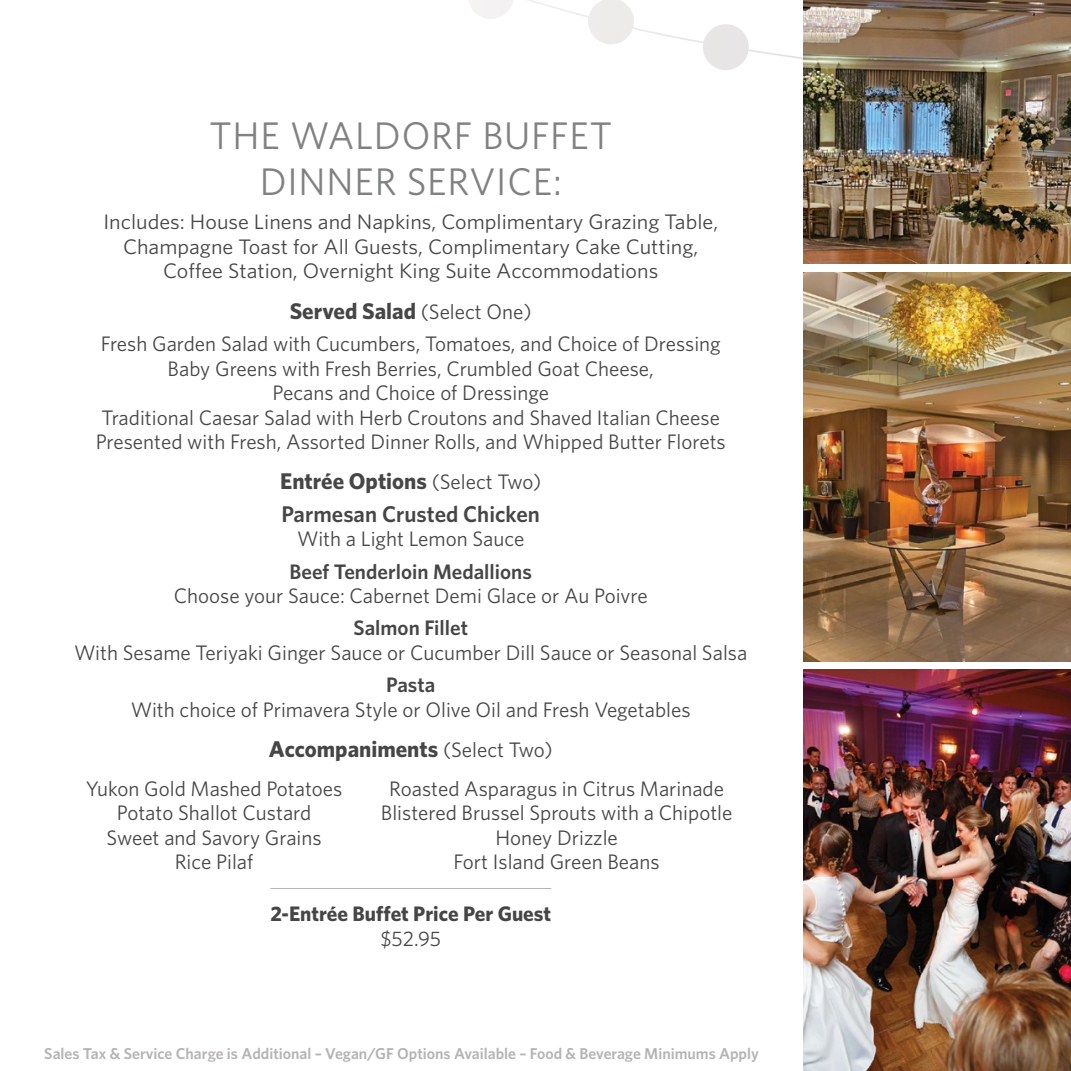
<style>
.page{position:relative;width:1071px;height:1071px;background:#fff}
.page>*{position:absolute;margin:0;border:0;box-sizing:border-box;transform-origin:0 0}
.t1{font:38.5px/46.2px "Whitney";letter-spacing:.02em;color:#808181;text-align:center}
.t2{font:700 22.75px "Whitney";color:#464647}
.t3{font:600 22.75px "Whitney";color:#464647}
.t4{font:21px/24.5px "Whitney";color:#464647;text-align:center}
.t5{font:21px/24.5px "Whitney";color:#464647;text-align:center;scale:1.05 1}
.t6{font:600 21px "Whitney";color:#464647}
.t7{font:700 21px "Whitney";color:#464647}
.t8{font:600 15.75px "Whitney";color:#b6b3b3}
.s1{font-weight:400;font-size:21px}
</style>
<div class="page">
<svg style="left:469px;top:0;width:334px;height:70px"></svg>
<img style="left:803px;top:670px;width:268px;height:401px">
<img style="left:803px;top:272px;width:268px;height:390px">
<hr style="left:270px;top:888px;width:281px;height:1px;background:#b6b3b3">
<img style="left:803px;top:0;width:268px;height:264px">
<p class="t1" style="left:209px;top:112px;width:404px">THE WALDORF BUFFET<br>DINNER SERVICE:</p>
<p class="t5" style="left:103px;top:209px;width:587px">Includes: House Linens and Napkins, Complimentary Grazing Table,<br>Champagne Toast for All Guests, Complimentary Cake Cutting,<br>Coffee Station, Overnight King Suite Accommodations</p>
<p class="t2" style="left:290px;top:296px;width:244px">Served Salad <span class="s1">(Select One)</span></p>
<p class="t4" style="left:101px;top:331px;width:622px">Fresh Garden Salad with Cucumbers, Tomatoes, and Choice of Dressing</p>
<p class="t4" style="left:168px;top:355px;width:488px">Baby Greens with Fresh Berries, Crumbled Goat Cheese,<br>Pecans and Choice of Dressinge</p>
<p class="t4" style="left:101px;top:404px;width:620px">Traditional Caesar Salad with Herb Croutons and Shaved Italian Cheese</p>
<p class="t4" style="left:96px;top:429px;width:632px">Presented with Fresh, Assorted Dinner Rolls, and Whipped Butter Florets</p>
<p class="t2" style="left:280px;top:466px;width:263px">Entrée Options <span class="s1">(Select Two)</span></p>
<p class="t3" style="left:281px;top:499px;width:260px">Parmesan Crusted Chicken</p>
<p class="t4" style="left:297px;top:526px;width:229px">With a Light Lemon Sauce</p>
<p class="t6" style="left:290px;top:557px;width:244px">Beef Tenderloin Medallions</p>
<p class="t4" style="left:174px;top:583px;width:475px">Choose your Sauce: Cabernet Demi Glace or Au Poivre</p>
<p class="t6" style="left:353px;top:614px;width:116px">Salmon Fillet</p>
<p class="t4" style="left:74px;top:640px;width:675px">With Sesame Teriyaki Ginger Sauce or Cucumber Dill Sauce or Seasonal Salsa</p>
<p class="t6" style="left:386px;top:671px;width:51px">Pasta</p>
<p class="t4" style="left:131px;top:697px;width:561px">With choice of Primavera Style or Olive Oil and Fresh Vegetables</p>
<p class="t2" style="left:269px;top:734px;width:285px">Accompaniments <span class="s1">(Select Two)</span></p>
<p class="t4" style="left:86px;top:776px;width:258px">Yukon Gold Mashed Potatoes</p>
<p class="t4" style="left:117px;top:800px;width:196px">Potato Shallot Custard</p>
<p class="t4" style="left:106px;top:825px;width:217px">Sweet and Savory Grains<br>Rice Pilaf</p>
<p class="t4" style="left:389px;top:776px;width:336px">Roasted Asparagus in Citrus Marinade</p>
<p class="t4" style="left:381px;top:800px;width:353px">Blistered Brussel Sprouts with a Chipotle<br>Honey Drizzle</p>
<p class="t4" style="left:454px;top:849px;width:208px">Fort Island Green Beans</p>
<p class="t7" style="left:270px;top:900px;width:282px">2-Entrée Buffet Price Per Guest</p>
<p class="t4" style="left:380px;top:926px;width:62px">$52.95</p>
<p class="t8" style="left:44px;top:1043px;width:716px">Sales Tax &amp; Service Charge is Additional – Vegan/GF Options Available – Food &amp; Beverage Minimums Apply</p>
</div>
